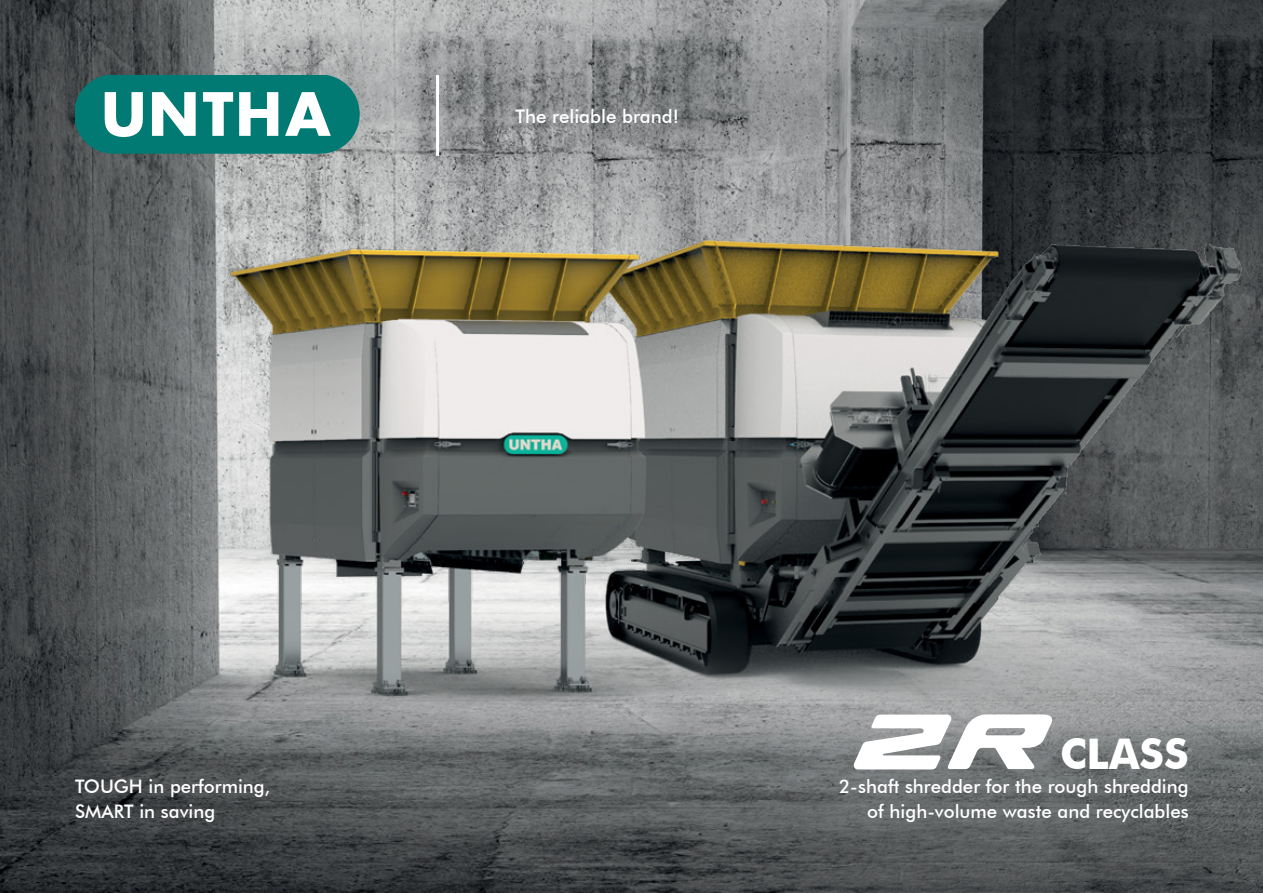
<style>
.page{position:relative;width:1263px;height:893px;background:#fff}
.page>*{position:absolute;margin:0;border:0;box-sizing:border-box;transform-origin:0 0}
.t1{font:700 42.3px "Futura BT";color:#fff}
.t2{font:500 18.75px "Futura BT";color:#fff}
.t3{font:500 18.6px/25.5px "Futura BT";color:#fff;text-align:right}
.s1{font-family:"Sea Dog 2001";font-weight:400;font-style:italic;font-size:76.5px}
</style>
<div class="page">
<img style="left:0;top:0;width:1263px;height:893px">
<img style="left:79px;top:0;width:1184px;height:830px">
<svg style="left:854px;top:715px;width:97px;height:54px"></svg>
<p class="t3" style="left:75px;top:773px;width:197px;text-align:left">TOUGH in performing,<br>SMART in saving</p>
<p class="t2" style="left:515px;top:104px;width:165px">The reliable brand!</p>
<h1 class="t1" style="left:942px;top:728px;width:248px"><span class="s1">R</span> CLASS</h1>
<p class="t3" style="left:839px;top:773px;width:351px">2-shaft shredder for the rough shredding of high-volume waste and recyclables</p>
</div>
